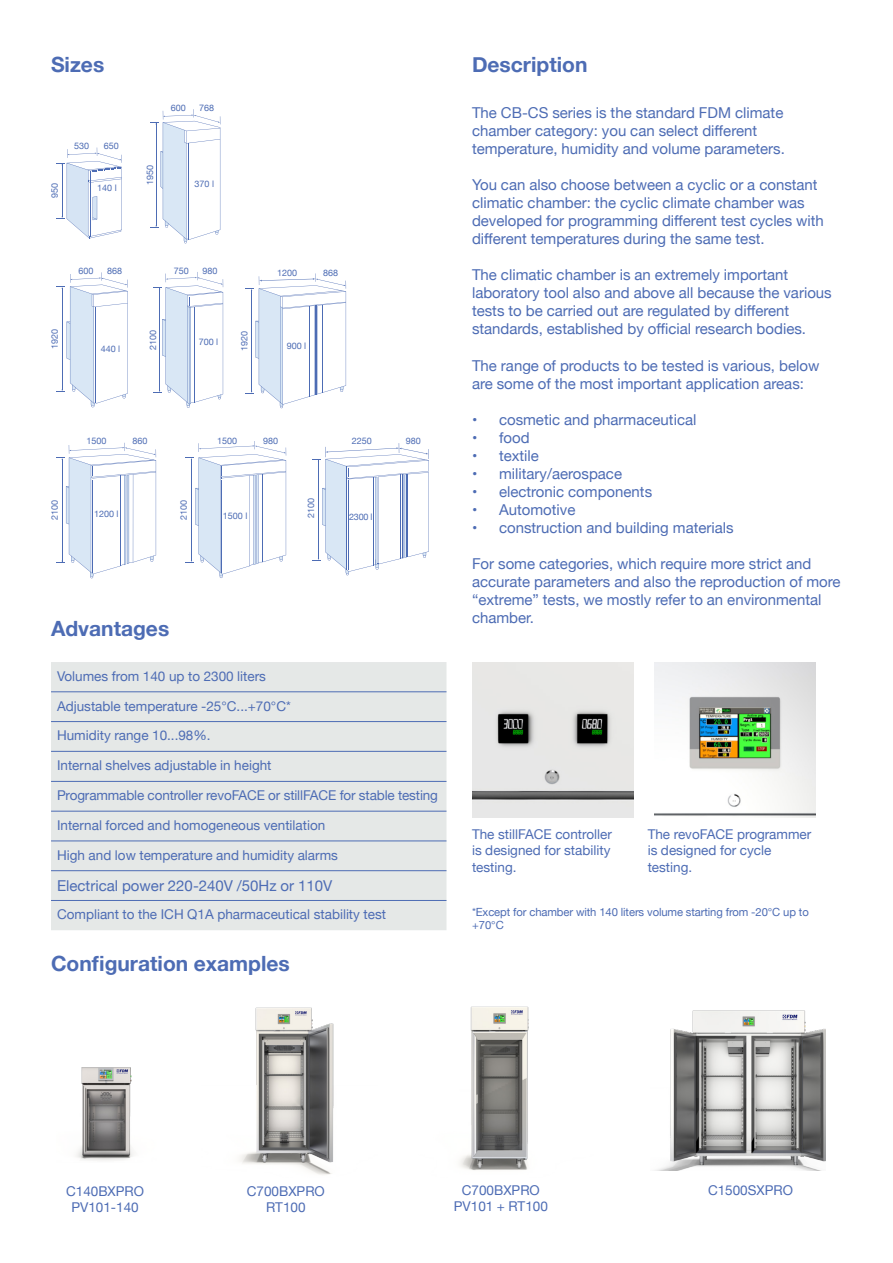
<style>
.page{position:relative;width:893px;height:1263px;background:#fff}
.page>*{position:absolute;margin:0;border:0;box-sizing:border-box;transform-origin:0 0}
.Paragrafo{font:700 21px "Helvetica Neue";color:#4d6cb4}
.Paragrafo-2{font:15px/18px "Helvetica Neue";color:#4d6cb4}
.Paragrafo-3{font:13.5px/16.2px "Helvetica Neue";color:#4d6cb4;text-align:justify}
.Paragrafo_didascalie{font:13.5px/16.2px "Helvetica Neue";color:#4d6cb4;text-align:center}
.t1{font:11.25px/13.5px "Helvetica Neue";letter-spacing:-.01em;color:#4d6cb4}
.Paragrafo-4{font:9px "Helvetica Neue";color:#4d6cb4}
</style>
<div class="page">
<img style="left:472px;top:662px;width:161px;height:155px">
<img style="left:654px;top:662px;width:161px;height:155px">
<img style="left:76px;top:1067px;width:57px;height:94px">
<img style="left:240px;top:1007px;width:94px;height:168px">
<img style="left:460px;top:1006px;width:69px;height:164px">
<img style="left:657px;top:1010px;width:169px;height:160px">
<svg style="left:56px;top:148px;width:66px;height:90px"></svg>
<svg style="left:150px;top:109px;width:71px;height:134px"></svg>
<svg style="left:56px;top:272px;width:72px;height:135px"></svg>
<svg style="left:56px;top:443px;width:101px;height:135px"></svg>
<svg style="left:185px;top:441px;width:102px;height:137px"></svg>
<svg style="left:153px;top:272px;width:71px;height:136px"></svg>
<svg style="left:245px;top:273px;width:102px;height:135px"></svg>
<div style="left:95px;top:182px;width:24px;height:12px;background:#fff"></div>
<div style="left:192px;top:179px;width:25px;height:11px;background:#fff"></div>
<svg style="left:312px;top:443px;width:117px;height:132px"></svg>
<div style="left:51px;top:662px;width:395px;height:268px;background:#e5e8e7"></div>
<hr style="left:51px;top:691px;width:395px;height:1px;background:#4d6cb4">
<hr style="left:51px;top:781px;width:395px;height:1px;background:#4d6cb4">
<hr style="left:51px;top:811px;width:395px;height:1px;background:#4d6cb4">
<hr style="left:51px;top:840px;width:395px;height:1px;background:#4d6cb4">
<hr style="left:51px;top:870px;width:395px;height:1px;background:#4d6cb4">
<hr style="left:51px;top:900px;width:395px;height:1px;background:#4d6cb4">
<hr style="left:51px;top:721px;width:395px;height:1px;background:#4d6cb4">
<hr style="left:51px;top:751px;width:395px;height:1px;background:#4d6cb4">
<p class="Paragrafo" style="left:51px;top:48px;width:55px">Sizes</p>
<h2 class="Paragrafo" style="left:472px;top:48px;width:117px">Description</h2>
<p class="Paragrafo-2" style="left:472px;top:105px;width:314px">The CB-CS series is the standard FDM climate chamber category: you can select different temperature, humidity and volume parameters.</p>
<p class="Paragrafo-2" style="left:472px;top:177px;width:353px">You can also choose between a cyclic or a constant climatic chamber: the cyclic climate chamber was developed for programming different test cycles with different temperatures during the same test.</p>
<p class="Paragrafo-2" style="left:472px;top:267px;width:361px">The climatic chamber is an extremely important laboratory tool also and above all because the various tests to be carried out are regulated by different standards, established by official research bodies.</p>
<p class="Paragrafo-2" style="left:472px;top:357px;width:349px">The range of products to be tested is various, below are some of the most important application areas:</p>
<p class="Paragrafo-2" style="left:472px;top:411px;width:226px">• cosmetic and pharmaceutical</p>
<p class="Paragrafo-2" style="left:472px;top:429px;width:59px">• food</p>
<p class="Paragrafo-2" style="left:472px;top:447px;width:68px">• textile</p>
<p class="Paragrafo-2" style="left:472px;top:465px;width:152px">• military/aerospace</p>
<p class="Paragrafo-2" style="left:472px;top:483px;width:182px">• electronic components</p>
<p class="Paragrafo-2" style="left:472px;top:501px;width:105px">• Automotive</p>
<p class="Paragrafo-2" style="left:472px;top:519px;width:263px">• construction and building materials</p>
<p class="Paragrafo-2" style="left:472px;top:555px;width:370px">For some categories, which require more strict and accurate parameters and also the reproduction of more “extreme” tests, we mostly refer to an environmental chamber.</p>
<h2 class="Paragrafo" style="left:51px;top:612px;width:120px">Advantages</h2>
<p class="Paragrafo-3" style="left:57px;top:669px;width:210px">Volumes from 140 up to 2300 liters</p>
<p class="Paragrafo-3" style="left:57px;top:698px;width:235px">Adjustable temperature -25°C...+70°C*</p>
<p class="Paragrafo-3" style="left:57px;top:728px;width:155px">Humidity range 10...98%.</p>
<p class="Paragrafo-3" style="left:57px;top:758px;width:216px">Internal shelves adjustable in height</p>
<p class="Paragrafo-3" style="left:57px;top:788px;width:382px">Programmable controller revoFACE or stillFACE for stable testing</p>
<p class="Paragrafo-3" style="left:57px;top:818px;width:270px">Internal forced and homogeneous ventilation</p>
<p class="Paragrafo-3" style="left:57px;top:848px;width:282px">High and low temperature and humidity alarms</p>
<p class="Paragrafo-2" style="left:57px;top:877px;width:277px">Electrical power 220-240V /50Hz or 110V</p>
<p class="Paragrafo-3" style="left:57px;top:907px;width:331px">Compliant to the ICH Q1A pharmaceutical stability test</p>
<p class="Paragrafo-4" style="left:171px;top:101px;width:17px">600</p>
<p class="Paragrafo-4" style="left:199px;top:101px;width:17px">768</p>
<p class="Paragrafo-4" style="left:74px;top:139px;width:17px">530</p>
<p class="Paragrafo-4" style="left:104px;top:139px;width:17px">650</p>
<p class="Paragrafo-4" style="left:144px;top:185px;width:22px;rotate:-90deg">1950</p>
<p class="Paragrafo-4" style="left:195px;top:178px;width:21px">370 l</p>
<p class="Paragrafo-4" style="left:48px;top:198px;width:17px;rotate:-90deg">950</p>
<p class="Paragrafo-4" style="left:97px;top:181px;width:21px">140 l</p>
<p class="Paragrafo-4" style="left:78px;top:264px;width:17px">600</p>
<p class="Paragrafo-4" style="left:107px;top:264px;width:17px">868</p>
<p class="Paragrafo-4" style="left:174px;top:264px;width:17px">750</p>
<p class="Paragrafo-4" style="left:202px;top:264px;width:17px">980</p>
<p class="Paragrafo-4" style="left:277px;top:266px;width:22px">1200</p>
<p class="Paragrafo-4" style="left:323px;top:266px;width:17px">868</p>
<p class="Paragrafo-4" style="left:48px;top:349px;width:22px;rotate:-90deg">1920</p>
<p class="Paragrafo-4" style="left:146px;top:350px;width:22px;rotate:-90deg">2100</p>
<p class="Paragrafo-4" style="left:238px;top:351px;width:22px;rotate:-90deg">1920</p>
<p class="Paragrafo-4" style="left:199px;top:336px;width:21px">700 l</p>
<p class="Paragrafo-4" style="left:287px;top:339px;width:21px">900 l</p>
<p class="Paragrafo-4" style="left:101px;top:343px;width:21px">440 l</p>
<p class="Paragrafo-4" style="left:87px;top:434px;width:22px">1500</p>
<p class="Paragrafo-4" style="left:132px;top:434px;width:17px">860</p>
<p class="Paragrafo-4" style="left:217px;top:434px;width:22px">1500</p>
<p class="Paragrafo-4" style="left:263px;top:434px;width:17px">980</p>
<p class="Paragrafo-4" style="left:352px;top:434px;width:22px">2250</p>
<p class="Paragrafo-4" style="left:406px;top:434px;width:17px">980</p>
<p class="Paragrafo-4" style="left:177px;top:520px;width:22px;rotate:-90deg">2100</p>
<p class="Paragrafo-4" style="left:304px;top:518px;width:22px;rotate:-90deg">2100</p>
<p class="Paragrafo-4" style="left:48px;top:520px;width:22px;rotate:-90deg">2100</p>
<p class="Paragrafo-4" style="left:94px;top:507px;width:26px">1200 l</p>
<p class="Paragrafo-4" style="left:223px;top:510px;width:26px">1500 l</p>
<p class="Paragrafo-4" style="left:349px;top:510px;width:25px">2300 l</p>
<p class="Paragrafo-3" style="left:472px;top:827px;width:141px">The stillFACE controller is designed for stability testing.</p>
<p class="Paragrafo-3" style="left:648px;top:827px;width:165px;text-align:left">The revoFACE programmer is designed for cycle testing.</p>
<p class="t1" style="left:472px;top:906px;width:338px">*Except for chamber with 140 liters volume starting from -20°C up to +70°C</p>
<p class="Paragrafo" style="left:51px;top:947px;width:240px">Configuration examples</p>
<p class="Paragrafo_didascalie" style="left:66px;top:1183px;width:80px">C140BXPRO<br>PV101-140</p>
<p class="Paragrafo_didascalie" style="left:247px;top:1183px;width:80px">C700BXPRO<br>RT100</p>
<p class="Paragrafo_didascalie" style="left:454px;top:1182px;width:96px">C700BXPRO<br>PV101 + RT100</p>
<p class="Paragrafo_didascalie" style="left:708px;top:1182px;width:87px">C1500SXPRO</p>
</div>
